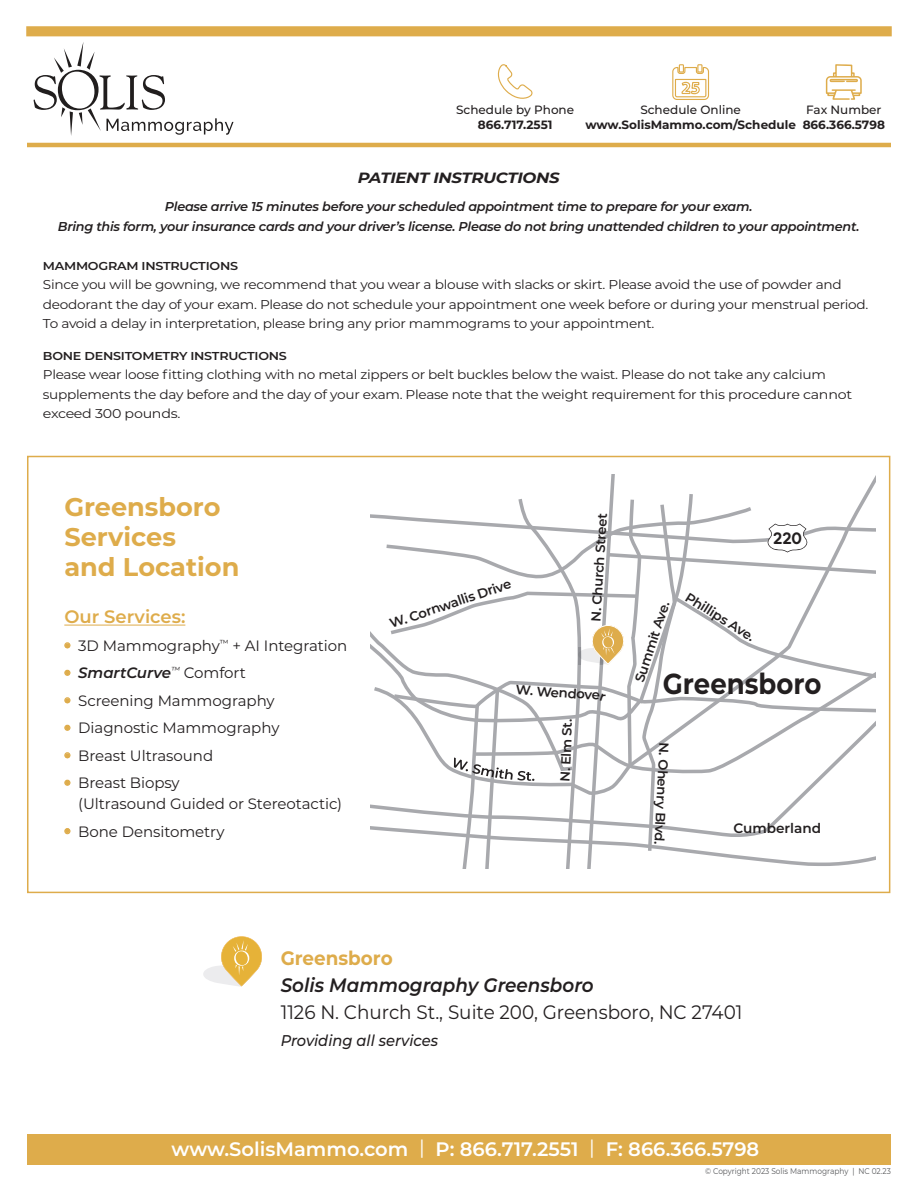
<style>
.page{position:relative;width:918px;height:1188px;background:#fff}
.page>*{position:absolute;margin:0;border:0;box-sizing:border-box;transform-origin:0 0}
.t1{font:700 28.95px "Montserrat";color:#231f20;scale:.9 1}
.t2{font:700 25.65px/30px "Montserrat";color:#deac4b}
.t3{font:19.5px/27px "Montserrat";color:#231f20;scale:.94 1}
.t4{font:600 19.5px "Montserrat";color:#fff}
.t5{font:600 18px "Montserrat";color:#deac4b}
.t6{font:700 16.5px "Filson Soft";color:#231f20;scale:.9 1}
.t7{font:italic 500 15.6px "Montserrat";color:#231f20;scale:.94 1}
.t8{font:15px/21px "Montserrat";letter-spacing:-.005em;color:#231f20}
.t9{font:italic 600 15px "Montserrat";letter-spacing:-.005em;color:#231f20}
.t10{font:italic 700 14.85px "Montserrat";letter-spacing:-.02em;color:#231f20;scale:1.11 1}
.t11{font:600 13.65px "Montserrat";color:#231f20}
.t12{font:600 13.2px "Montserrat";color:#231f20}
.t13{font:12.9px/19.5px "Montserrat";letter-spacing:-.02em;color:#231f20;scale:1.07 1}
.t14{font:italic 600 12.9px/19.5px "Montserrat";letter-spacing:-.02em;color:#231f20;text-align:center}
.t15{font:700 12px "Montserrat";color:#231f20}
.t16{font:500 12px "Montserrat";color:#231f20}
.t17{font:600 11.55px "Montserrat";letter-spacing:-.02em;color:#231f20;scale:1.11 1}
.t18{font:8.25px "Montserrat";color:#57585a;scale:.9 1}
.s1{font-weight:900;color:#deac4b}
.s2{font-weight:900;font-style:normal;color:#deac4b}
.s3{font-weight:400;font-style:normal}
.s4{font-weight:700;color:#deac4b}
.s5{font-weight:600;font-style:italic}
.s6{font-weight:400}
</style>
<div class="page">
<div style="left:27px;top:456px;width:863px;height:437px;border:2px solid #deac4b"></div>
<div style="left:27px;top:1134px;width:864px;height:30px;background:#deac4b"></div>
<hr style="left:27px;top:143px;width:864px;height:4px;background:#deac4b">
<div style="left:26px;top:26px;width:866px;height:10px;background:#deac4b;border:2px solid #deac4b"></div>
<svg style="left:33px;top:42px;width:201px;height:94px"></svg>
<hr style="left:64px;top:625px;width:121px;height:1px;background:#deac4b">
<svg style="left:203px;top:936px;width:59px;height:51px"></svg>
<svg style="left:497px;top:64px;width:36px;height:35px"></svg>
<svg style="left:672px;top:64px;width:38px;height:36px"></svg>
<svg style="left:826px;top:64px;width:36px;height:36px"></svg>
<svg style="left:370px;top:474px;width:506px;height:395px"></svg>
<p class="t16" style="left:456px;top:101px;width:119px">Schedule by Phone</p>
<p class="t15" style="left:478px;top:116px;width:76px">866.717.2551</p>
<p class="t16" style="left:640px;top:101px;width:102px">Schedule Online</p>
<p class="t15" style="left:585px;top:116px;width:212px">www.SolisMammo.com/Schedule</p>
<p class="t16" style="left:806px;top:101px;width:77px">Fax Number</p>
<p class="t15" style="left:803px;top:116px;width:84px">866.366.5798</p>
<p class="t10" style="left:358px;top:167px;width:183px">PATIENT INSTRUCTIONS</p>
<p class="t14" style="left:58px;top:197px;width:803px">Please arrive 15 minutes before your scheduled appointment time to prepare for your exam.<br>Bring this form, your insurance cards and your driver’s license. Please do not bring unattended children to your appointment.</p>
<p class="t17" style="left:43px;top:258px;width:177px">MAMMOGRAM INSTRUCTIONS</p>
<p class="t13" style="left:43px;top:275px;width:773px">Since you will be gowning, we recommend that you wear a blouse with slacks or skirt. Please avoid the use of powder and deodorant the day of your exam. Please do not schedule your appointment one week before or during your menstrual period.<br>To avoid a delay in interpretation, please bring any prior mammograms to your appointment.</p>
<p class="t17" style="left:43px;top:348px;width:221px">BONE DENSITOMETRY INSTRUCTIONS</p>
<p class="t13" style="left:43px;top:365px;width:758px">Please wear loose fitting clothing with no metal zippers or belt buckles below the waist. Please do not take any calcium supplements the day before and the day of your exam. Please note that the weight requirement for this procedure cannot exceed 300 pounds.</p>
<p class="t2" style="left:64px;top:491px;width:158px">Greensboro</p>
<p class="t2" style="left:64px;top:521px;width:177px">Services<br>and Location</p>
<p class="t5" style="left:64px;top:604px;width:123px">Our Services:</p>
<p class="t8" style="left:64px;top:634px;width:285px"><span class="s1">•</span> 3D Mammography<sup>™</sup> + AI Integration</p>
<p class="t9" style="left:64px;top:662px;width:183px"><span class="s2">•</span> SmartCurve<sup>™</sup> <span class="s3">Comfort</span></p>
<p class="t8" style="left:64px;top:689px;width:212px"><span class="s1">•</span> Screening Mammography</p>
<p class="t8" style="left:64px;top:717px;width:217px"><span class="s1">•</span> Diagnostic Mammography</p>
<p class="t8" style="left:64px;top:744px;width:150px"><span class="s1">•</span> Breast Ultrasound</p>
<p class="t8" style="left:78px;top:772px;width:265px;text-indent:-14px"><span class="s1">•</span> Breast Biopsy<br>(Ultrasound Guided or Stereotactic)</p>
<p class="t8" style="left:64px;top:820px;width:162px"><span class="s1">•</span> Bone Densitometry</p>
<p class="t12" style="left:387px;top:615px;width:129px;rotate:-19deg">W. Cornwallis Drive</p>
<p class="t12" style="left:586px;top:621px;width:110px;rotate:-86deg">N. Church Street</p>
<p class="t12" style="left:517px;top:680px;width:86px;rotate:4deg">W. Wendove</p>
<p class="t12" style="left:557px;top:765px;width:39px;rotate:-88deg">Elm S</p>
<p class="t6" style="left:773px;top:527px;width:34px">220</p>
<p class="t12" style="left:691px;top:588px;width:81px;rotate:32deg">Phillips Ave.</p>
<p class="t12" style="left:630px;top:679px;width:86px;rotate:-72deg">Summit Ave.</p>
<p class="t1" style="left:663px;top:662px;width:178px">Greensboro</p>
<p class="t12" style="left:674px;top:743px;width:104px;rotate:93deg">N. Ohenry Blvd.</p>
<p class="t11" style="left:733px;top:818px;width:89px">Cumberland</p>
<p class="t3" style="left:281px;top:944px;width:493px"><span class="s4">Greensboro<br></span><span class="s5">Solis Mammography Greensboro<br></span>1126 N. Church St., Suite 200, Greensboro, NC 27401</p>
<p class="t7" style="left:281px;top:1030px;width:169px">Providing all services</p>
<p class="t4" style="left:172px;top:1135px;width:589px">www.SolisMammo.com <span class="s6">|</span> P: 866.717.2551 <span class="s6">|</span> F: 866.366.5798</p>
<p class="t18" style="left:705px;top:1165px;width:208px">© Copyright 2023 Solis Mammography | NC 02.23</p>
</div>
